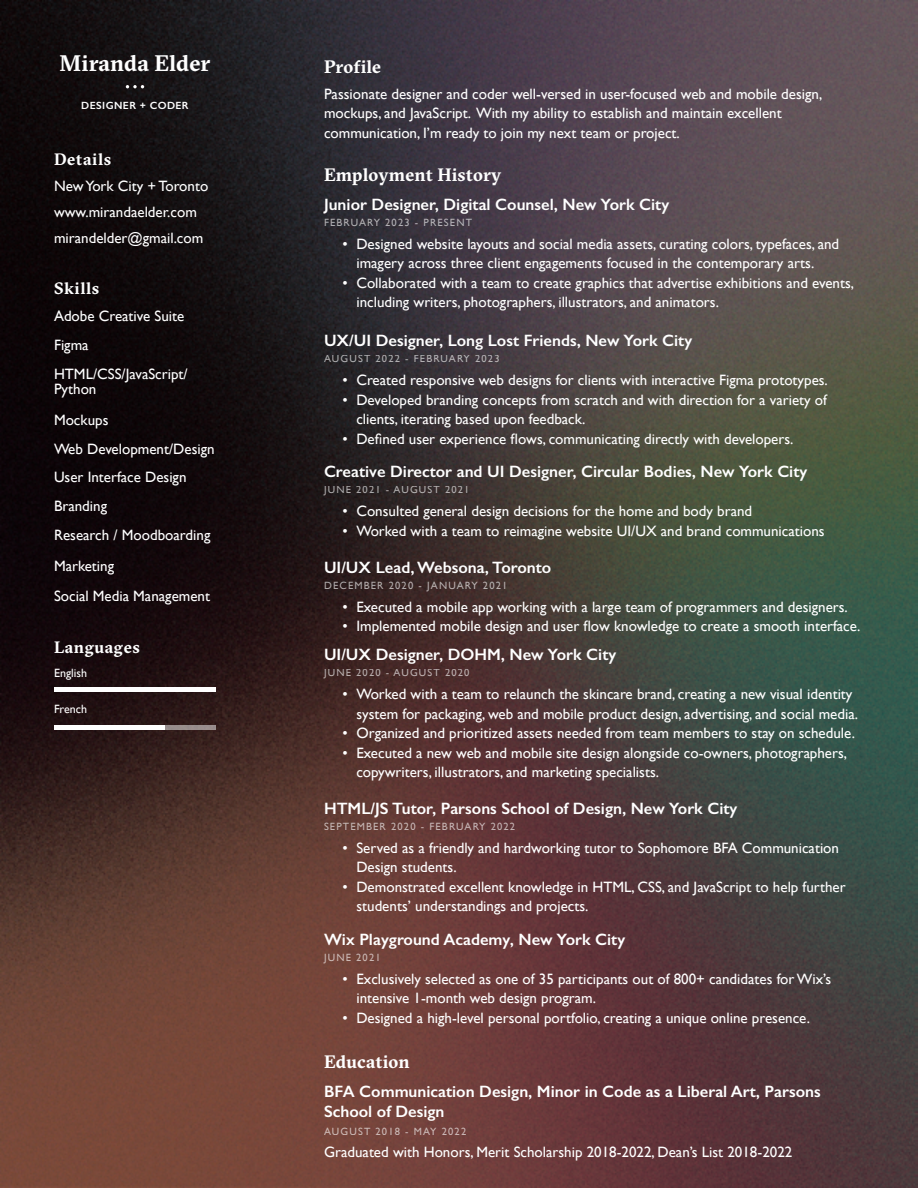
<style>
.page{position:relative;width:918px;height:1188px;background:#fff}
.page>*{position:absolute;margin:0;border:0;box-sizing:border-box;transform-origin:0 0}
.t1{font:700 22.5px "GT Sectra Trial";letter-spacing:.005em;color:#fff}
.t2{font:700 18px "GT Sectra Trial";letter-spacing:.01em;color:#fff}
.t3{font:600 16.5px/19.8px "Gill Sans";color:#fff}
.t4{font:700 16.5px "GT Sectra Trial";letter-spacing:.04em;color:#fff}
.t5{font:15px/19.5px "Gill Sans";color:#fff}
.t6{font:12px "Gill Sans";color:#fff}
.t7{font:10.5px "Gill Sans";letter-spacing:.11em;color:#fff}
.t8{font:600 10.5px "Gill Sans";letter-spacing:.04em;color:#fff}
</style>
<div class="page">
<img style="left:0;top:0;width:918px;height:1188px">
<svg style="left:126px;top:85px;width:18px;height:3px"></svg>
<div style="left:54px;top:687px;width:162px;height:5px;background:#fff"></div>
<hr style="left:54px;top:726px;width:110px;height:4px;background:#fff">
<hr style="left:164px;top:726px;width:52px;height:4px;background:#988d8c">
<h1 class="t1" style="left:60px;top:55px;width:152px">Miranda Elder</h1>
<p class="t8" style="left:81px;top:99px;width:109px">DESIGNER + CODER</p>
<p class="t4" style="left:54px;top:153px;width:59px">Details</p>
<p class="t5" style="left:54px;top:176px;width:156px">New York City + Toronto</p>
<p class="t5" style="left:54px;top:199px;width:151px;line-height:26px">www.mirandaelder.com mirandelder@gmail.com</p>
<p class="t4" style="left:54px;top:282px;width:47px">Skills</p>
<p class="t5" style="left:54px;top:306px;width:132px">Adobe Creative Suite</p>
<p class="t5" style="left:54px;top:330px;width:135px;line-height:28.8px">Figma<br>HTML/CSS/JavaScript/</p>
<p class="t5" style="left:54px;top:373px;width:56px;line-height:31.2px">Python<br>Mockups</p>
<p class="t5" style="left:54px;top:434px;width:162px;line-height:28.8px">Web Development/Design<br>User Interface Design<br>Branding<br>Research / Moodboarding</p>
<p class="t5" style="left:54px;top:550px;width:158px;line-height:30.6px">Marketing<br>Social Media Management</p>
<p class="t4" style="left:54px;top:641px;width:87px">Languages</p>
<p class="t6" style="left:54px;top:666px;width:34px">English</p>
<p class="t6" style="left:54px;top:702px;width:35px">French</p>
<p class="t2" style="left:324px;top:61px;width:59px">Profile</p>
<p class="t5" style="left:324px;top:84px;width:500px">Passionate designer and coder well-versed in user-focused web and mobile design, mockups, and JavaScript. With my ability to establish and maintain excellent communication, I’m ready to join my next team or project.</p>
<p class="t2" style="left:324px;top:168px;width:179px">Employment History</p>
<p class="t3" style="left:324px;top:194px;width:347px">Junior Designer, Digital Counsel, New York City</p>
<p class="t7" style="left:324px;top:216px;width:150px">FEBRUARY 2023 - PRESENT</p>
<p class="t5" style="left:356px;top:234px;width:484px;text-indent:-14px">• Designed website layouts and social media assets, curating colors, typefaces, and imagery across three client engagements focused in the contemporary arts.</p>
<p class="t5" style="left:356px;top:273px;width:499px;text-indent:-14px">• Collaborated with a team to create graphics that advertise exhibitions and events, including writers, photographers, illustrators, and animators.</p>
<p class="t3" style="left:324px;top:331px;width:370px">UX/UI Designer, Long Lost Friends, New York City</p>
<p class="t7" style="left:324px;top:353px;width:177px">AUGUST 2022 - FEBRUARY 2023</p>
<p class="t5" style="left:342px;top:370px;width:487px">• Created responsive web designs for clients with interactive Figma prototypes.</p>
<p class="t5" style="left:356px;top:390px;width:472px;text-indent:-14px">• Developed branding concepts from scratch and with direction for a variety of clients, iterating based upon feedback.</p>
<p class="t5" style="left:342px;top:429px;width:453px">• Defined user experience flows, communicating directly with developers.</p>
<p class="t3" style="left:324px;top:462px;width:485px">Creative Director and UI Designer, Circular Bodies, New York City</p>
<p class="t7" style="left:324px;top:484px;width:147px">JUNE 2021 - AUGUST 2021</p>
<p class="t5" style="left:342px;top:501px;width:411px">• Consulted general design decisions for the home and body brand</p>
<p class="t5" style="left:342px;top:521px;width:484px">• Worked with a team to reimagine website UI/UX and brand communications</p>
<p class="t3" style="left:324px;top:557px;width:229px">UI/UX Lead, Websona, Toronto</p>
<p class="t7" style="left:324px;top:579px;width:185px">DECEMBER 2020 - JANUARY 2021</p>
<p class="t5" style="left:342px;top:597px;width:507px">• Executed a mobile app working with a large team of programmers and designers.</p>
<p class="t5" style="left:342px;top:616px;width:520px">• Implemented mobile design and user flow knowledge to create a smooth interface.</p>
<p class="t3" style="left:324px;top:645px;width:294px">UI/UX Designer, DOHM, New York City</p>
<p class="t7" style="left:324px;top:667px;width:147px">JUNE 2020 - AUGUST 2020</p>
<p class="t5" style="left:356px;top:684px;width:503px;text-indent:-14px">• Worked with a team to relaunch the skincare brand, creating a new visual identity system for packaging, web and mobile product design, advertising, and social media.</p>
<p class="t5" style="left:342px;top:723px;width:514px">• Organized and prioritized assets needed from team members to stay on schedule.</p>
<p class="t5" style="left:356px;top:743px;width:492px;text-indent:-14px">• Executed a new web and mobile site design alongside co-owners, photographers, copywriters, illustrators, and marketing specialists.</p>
<p class="t3" style="left:324px;top:798px;width:415px">HTML/JS Tutor, Parsons School of Design, New York City</p>
<p class="t7" style="left:324px;top:820px;width:193px">SEPTEMBER 2020 - FEBRUARY 2022</p>
<p class="t5" style="left:356px;top:838px;width:484px;text-indent:-14px">• Served as a friendly and hardworking tutor to Sophomore BFA Communication<br>Design students.</p>
<p class="t5" style="left:356px;top:877px;width:491px;text-indent:-14px">• Demonstrated excellent knowledge in HTML, CSS, and JavaScript to help further students’ understandings and projects.</p>
<p class="t3" style="left:324px;top:929px;width:303px">Wix Playground Academy, New York City</p>
<p class="t7" style="left:324px;top:951px;width:58px">JUNE 2021</p>
<p class="t5" style="left:356px;top:969px;width:476px;text-indent:-14px">• Exclusively selected as one of 35 participants out of 800+ candidates for Wix’s intensive 1-month web design program.</p>
<p class="t5" style="left:342px;top:1008px;width:469px">• Designed a high-level personal portfolio, creating a unique online presence.</p>
<p class="t2" style="left:324px;top:1055px;width:87px">Education</p>
<p class="t3" style="left:324px;top:1081px;width:498px">BFA Communication Design, Minor in Code as a Liberal Art, Parsons<br>School of Design</p>
<p class="t7" style="left:324px;top:1125px;width:144px">AUGUST 2018 - MAY 2022</p>
<p class="t5" style="left:324px;top:1143px;width:470px">Graduated with Honors, Merit Scholarship 2018-2022, Dean’s List 2018-2022</p>
</div>
